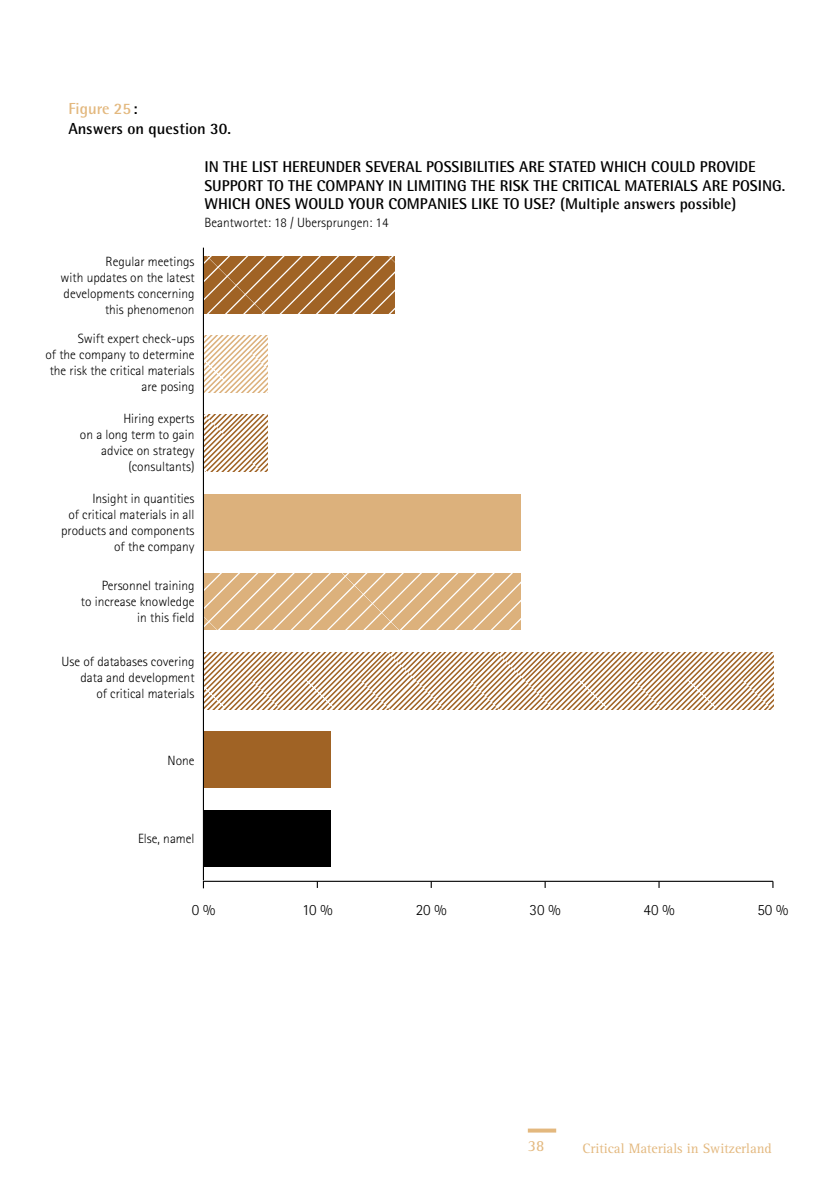
<style>
.page{position:relative;width:840px;height:1191px;background:#fff}
.page>*{position:absolute;margin:0;border:0;box-sizing:border-box;transform-origin:0 0}
.t1{font:700 16px/19.2px "Rotis Semi Sans";color:#000}
.t2{font:16px "Rotis Serif";color:#e3b87e}
.t3{font:700 15.6px/18.8px "Rotis Semi Sans";color:#000}
.t4{font:300 15.6px "Rotis Sans Serif";color:#000}
.t5{font:14px "Rotis Serif";color:#e3b87e}
.t6{font:300 13.4px/16px "Rotis Sans Serif";color:#000;text-align:right}
.s1{color:#e3b87e}
</style>
<div class="page">
<svg style="left:527px;top:1128px;width:29px;height:4px"></svg>
<hr style="left:203px;top:880px;width:569px;height:2px;background:#000">
<svg style="left:316px;top:881px;width:2px;height:7px"></svg>
<hr style="left:203px;top:248px;width:1px;height:632px;background:#000">
<div style="left:204px;top:810px;width:126px;height:57px;background:#000"></div>
<div style="left:204px;top:731px;width:126px;height:57px;background:#a06325"></div>
<svg style="left:204px;top:652px;width:569px;height:57px"></svg>
<svg style="left:204px;top:573px;width:316px;height:57px;fill:#dcb17c"></svg>
<div style="left:204px;top:494px;width:316px;height:57px;background:#dcb17c"></div>
<svg style="left:204px;top:415px;width:63px;height:57px"></svg>
<svg style="left:204px;top:336px;width:63px;height:57px"></svg>
<svg style="left:204px;top:257px;width:190px;height:57px;fill:#a06325"></svg>
<p class="t1" style="left:68px;top:99px;width:164px"><span class="s1">Figure 25</span>:<br>Answers on question 30.</p>
<p class="t3" style="left:204px;top:157px;width:582px">IN THE LIST HEREUNDER SEVERAL POSSIBILITIES ARE STATED WHICH COULD PROVIDE<br>SUPPORT TO THE COMPANY IN LIMITING THE RISK THE CRITICAL MATERIALS ARE POSING.<br>WHICH ONES WOULD YOUR COMPANIES LIKE TO USE? (Multiple answers possible)</p>
<p class="t6" style="left:204px;top:214px;width:185px">Beantwortet: 18 / Ubersprungen: 14</p>
<p class="t6" style="left:61px;top:253px;width:135px">Regular meetings<br>with updates on the latest developments concerning this phenomenon</p>
<p class="t6" style="left:45px;top:330px;width:150px">Swift expert check-ups<br>of the company to determine the risk the critical materials are posing</p>
<p class="t6" style="left:80px;top:411px;width:116px">Hiring experts<br>on a long term to gain advice on strategy (consultants)</p>
<p class="t6" style="left:61px;top:490px;width:135px">Insight in quantities<br>of critical materials in all products and components of the company</p>
<p class="t6" style="left:81px;top:577px;width:115px">Personnel training<br>to increase knowledge in this field</p>
<p class="t6" style="left:62px;top:653px;width:134px">Use of databases covering data and development<br>of critical materials</p>
<p class="t6" style="left:167px;top:752px;width:29px">None</p>
<p class="t6" style="left:138px;top:830px;width:58px">Else, namel</p>
<p class="t4" style="left:192px;top:900px;width:25px">0 %</p>
<p class="t4" style="left:302px;top:900px;width:32px">10 %</p>
<p class="t4" style="left:415px;top:900px;width:32px">20 %</p>
<p class="t4" style="left:529px;top:900px;width:32px">30 %</p>
<p class="t4" style="left:643px;top:900px;width:32px">40 %</p>
<p class="t4" style="left:757px;top:900px;width:32px">50 %</p>
<p class="t2" style="left:527px;top:1137px;width:18px">38</p>
<p class="t5" style="left:582px;top:1140px;width:191px">Critical Materials in Switzerland</p>
</div>
